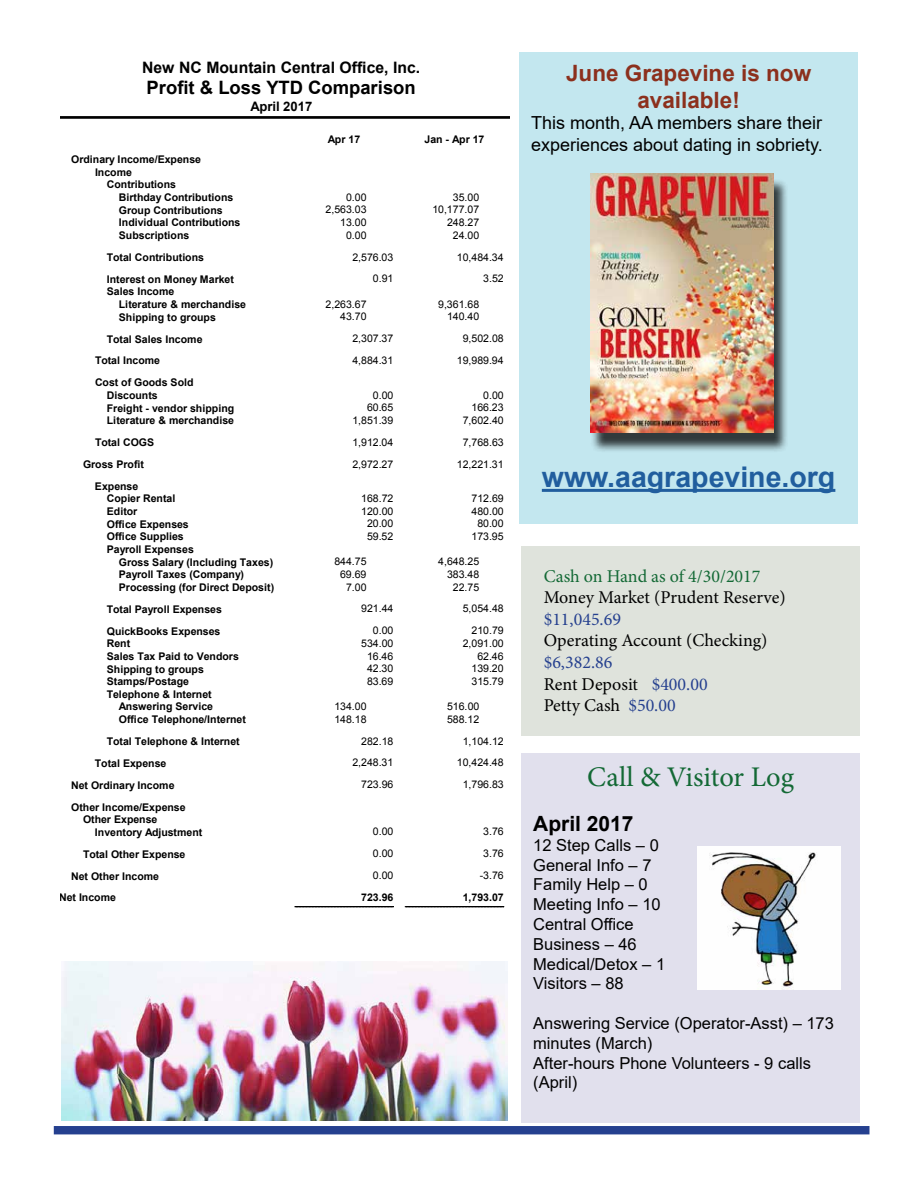
<style>
.page{position:relative;width:918px;height:1188px;background:#fff}
.page>*{position:absolute;margin:0;border:0;box-sizing:border-box;transform-origin:0 0}
.t1{font:700 28.5px "Arial";color:#215e9e}
.t2{font:28.5px "Minion Pro";color:#136935}
.t3{font:700 22.5px/27px "Arial";color:#8c301d;text-align:center}
.t4{font:700 21px "Arial";color:#000}
.t5{font:18.45px "Arial";color:#000}
.t6{font:18px/21.6px "Arial";color:#000}
.t7{font:18px "Minion Pro";color:#000}
.t8{font:18px/21.6px "Minion Pro";color:#25408f}
.t9{font:18px "Minion Pro";letter-spacing:-.005em;color:#136935}
.t10{font:16.5px/19.8px "Arial";color:#000}
.t11{font:15.75px "Arial";color:#000}
.t12{font:13.05px "Arial";color:#000}
.t13{font:10.5px/12.6px "Arial";color:#000}
.s1{color:#000}
</style>
<div class="page">
<hr style="left:61px;top:116px;width:448px;height:3px;background:#000">
<svg style="left:295px;top:906px;width:98px;height:1px"></svg>
<svg style="left:405px;top:906px;width:99px;height:1px"></svg>
<div style="left:521px;top:546px;width:339px;height:189px;background:#dfe3dc"></div>
<div style="left:54px;top:1126px;width:816px;height:8px;background:#25408f"></div>
<div style="left:521px;top:753px;width:339px;height:369px;background:#e1e0ed"></div>
<img style="left:698px;top:846px;width:143px;height:143px">
<img style="left:61px;top:962px;width:447px;height:158px">
<div style="left:519px;top:52px;width:339px;height:472px;background:#c3e7ef"></div>
<hr style="left:542px;top:489px;width:293px;height:3px;background:#215e9e">
<div style="left:590px;top:178px;width:198px;height:275px;background:#000;opacity:.75"></div>
<img style="left:591px;top:173px;width:182px;height:259px">
<h3 class="t11" style="left:142px;top:57px;width:280px">New NC Mountain Central Office, Inc.</h3>
<h3 class="t5" style="left:147px;top:75px;width:271px">Profit &amp; Loss YTD Comparison</h3>
<p class="t12" style="left:250px;top:97px;width:63px">April 2017</p>
<p class="t13" style="left:328px;top:133px;width:34px">Apr 17</p>
<p class="t13" style="left:425px;top:133px;width:61px">Jan - Apr 17</p>
<p class="t13" style="left:71px;top:154px;width:131px">Ordinary Income/Expense</p>
<p class="t13" style="left:95px;top:166px;width:39px">Income</p>
<p class="t13" style="left:107px;top:179px;width:71px">Contributions</p>
<p class="t13" style="left:119px;top:191px;width:116px">Birthday Contributions</p>
<p class="t13" style="left:346px;top:191px;width:22px">0.00</p>
<p class="t13" style="left:453px;top:191px;width:28px">35.00</p>
<p class="t13" style="left:119px;top:204px;width:105px">Group Contributions</p>
<p class="t13" style="left:326px;top:204px;width:43px">2,563.03</p>
<p class="t13" style="left:432px;top:204px;width:48px">10,177.07</p>
<p class="t13" style="left:119px;top:217px;width:123px">Individual Contributions</p>
<p class="t13" style="left:340px;top:216px;width:28px">13.00</p>
<p class="t13" style="left:447px;top:216px;width:34px">248.27</p>
<p class="t13" style="left:119px;top:229px;width:72px">Subscriptions</p>
<p class="t13" style="left:346px;top:229px;width:22px">0.00</p>
<p class="t13" style="left:453px;top:229px;width:28px">24.00</p>
<p class="t13" style="left:107px;top:251px;width:99px">Total Contributions</p>
<p class="t13" style="left:352px;top:251px;width:43px">2,576.03</p>
<p class="t13" style="left:457px;top:251px;width:48px">10,484.34</p>
<p class="t13" style="left:107px;top:273px;width:129px">Interest on Money Market</p>
<p class="t13" style="left:373px;top:272px;width:22px">0.91</p>
<p class="t13" style="left:483px;top:272px;width:22px">3.52</p>
<p class="t13" style="left:119px;top:286px;width:129px;text-indent:-12px">Sales Income<br>Literature &amp; merchandise</p>
<p class="t13" style="left:326px;top:298px;width:43px">2,263.67</p>
<p class="t13" style="left:438px;top:298px;width:43px">9,361.68</p>
<p class="t13" style="left:119px;top:311px;width:99px">Shipping to groups</p>
<p class="t13" style="left:340px;top:310px;width:28px">43.70</p>
<p class="t13" style="left:447px;top:310px;width:34px">140.40</p>
<p class="t13" style="left:107px;top:333px;width:97px">Total Sales Income</p>
<p class="t13" style="left:352px;top:332px;width:43px">2,307.37</p>
<p class="t13" style="left:463px;top:332px;width:43px">9,502.08</p>
<p class="t13" style="left:95px;top:355px;width:67px">Total Income</p>
<p class="t13" style="left:352px;top:354px;width:43px">4,884.31</p>
<p class="t13" style="left:457px;top:354px;width:48px">19,989.94</p>
<p class="t13" style="left:107px;top:377px;width:88px;text-indent:-12px">Cost of Goods Sold<br>Discounts</p>
<p class="t13" style="left:373px;top:389px;width:22px">0.00</p>
<p class="t13" style="left:483px;top:389px;width:22px">0.00</p>
<p class="t13" style="left:107px;top:402px;width:129px">Freight - vendor shipping</p>
<p class="t13" style="left:367px;top:401px;width:28px">60.65</p>
<p class="t13" style="left:472px;top:401px;width:34px">166.23</p>
<p class="t13" style="left:107px;top:415px;width:129px">Literature &amp; merchandise</p>
<p class="t13" style="left:352px;top:414px;width:43px">1,851.39</p>
<p class="t13" style="left:463px;top:414px;width:43px">7,602.40</p>
<p class="t13" style="left:95px;top:436px;width:61px">Total COGS</p>
<p class="t13" style="left:352px;top:436px;width:43px">1,912.04</p>
<p class="t13" style="left:463px;top:436px;width:43px">7,768.63</p>
<p class="t13" style="left:83px;top:458px;width:63px">Gross Profit</p>
<p class="t13" style="left:352px;top:458px;width:43px">2,972.27</p>
<p class="t13" style="left:457px;top:458px;width:48px">12,221.31</p>
<p class="t13" style="left:107px;top:480px;width:70px;text-indent:-12px">Expense<br>Copier Rental</p>
<p class="t13" style="left:361px;top:492px;width:34px">168.72</p>
<p class="t13" style="left:472px;top:492px;width:34px">712.69</p>
<p class="t13" style="left:107px;top:505px;width:32px">Editor</p>
<p class="t13" style="left:361px;top:505px;width:34px">120.00</p>
<p class="t13" style="left:472px;top:505px;width:34px">480.00</p>
<p class="t13" style="left:107px;top:518px;width:84px">Office Expenses</p>
<p class="t13" style="left:367px;top:518px;width:28px">20.00</p>
<p class="t13" style="left:477px;top:518px;width:28px">80.00</p>
<p class="t13" style="left:107px;top:531px;width:78px">Office Supplies</p>
<p class="t13" style="left:367px;top:530px;width:28px">59.52</p>
<p class="t13" style="left:472px;top:530px;width:34px">173.95</p>
<p class="t13" style="left:119px;top:543px;width:156px;text-indent:-12px">Payroll Expenses<br>Gross Salary (Including Taxes)</p>
<p class="t13" style="left:334px;top:555px;width:34px">844.75</p>
<p class="t13" style="left:438px;top:555px;width:43px">4,648.25</p>
<p class="t13" style="left:119px;top:569px;width:127px">Payroll Taxes (Company)</p>
<p class="t13" style="left:340px;top:568px;width:28px">69.69</p>
<p class="t13" style="left:447px;top:568px;width:34px">383.48</p>
<p class="t13" style="left:119px;top:581px;width:157px">Processing (for Direct Deposit)</p>
<p class="t13" style="left:346px;top:581px;width:22px">7.00</p>
<p class="t13" style="left:453px;top:581px;width:28px">22.75</p>
<p class="t13" style="left:107px;top:603px;width:117px">Total Payroll Expenses</p>
<p class="t13" style="left:361px;top:603px;width:34px">921.44</p>
<p class="t13" style="left:463px;top:603px;width:43px">5,054.48</p>
<p class="t13" style="left:107px;top:625px;width:115px">QuickBooks Expenses</p>
<p class="t13" style="left:373px;top:624px;width:22px">0.00</p>
<p class="t13" style="left:472px;top:624px;width:34px">210.79</p>
<p class="t13" style="left:107px;top:638px;width:25px">Rent</p>
<p class="t13" style="left:361px;top:637px;width:34px">534.00</p>
<p class="t13" style="left:463px;top:637px;width:43px">2,091.00</p>
<p class="t13" style="left:107px;top:650px;width:134px">Sales Tax Paid to Vendors</p>
<p class="t13" style="left:367px;top:650px;width:28px">16.46</p>
<p class="t13" style="left:477px;top:650px;width:28px">62.46</p>
<p class="t13" style="left:107px;top:663px;width:99px">Shipping to groups</p>
<p class="t13" style="left:367px;top:662px;width:28px">42.30</p>
<p class="t13" style="left:472px;top:662px;width:34px">139.20</p>
<p class="t13" style="left:107px;top:675px;width:84px">Stamps/Postage</p>
<p class="t13" style="left:367px;top:675px;width:28px">83.69</p>
<p class="t13" style="left:472px;top:675px;width:34px">315.79</p>
<p class="t13" style="left:107px;top:688px;width:108px;text-align:right">Telephone &amp; Internet<br>Answering Service</p>
<p class="t13" style="left:334px;top:700px;width:34px">134.00</p>
<p class="t13" style="left:447px;top:700px;width:34px">516.00</p>
<p class="t13" style="left:119px;top:713px;width:129px">Office Telephone/Internet</p>
<p class="t13" style="left:334px;top:713px;width:34px">148.18</p>
<p class="t13" style="left:447px;top:713px;width:34px">588.12</p>
<p class="t13" style="left:107px;top:735px;width:134px">Total Telephone &amp; Internet</p>
<p class="t13" style="left:361px;top:735px;width:34px">282.18</p>
<p class="t13" style="left:463px;top:735px;width:43px">1,104.12</p>
<p class="t13" style="left:95px;top:757px;width:73px">Total Expense</p>
<p class="t13" style="left:352px;top:757px;width:43px">2,248.31</p>
<p class="t13" style="left:457px;top:757px;width:48px">10,424.48</p>
<p class="t13" style="left:71px;top:779px;width:105px">Net Ordinary Income</p>
<p class="t13" style="left:361px;top:779px;width:34px">723.96</p>
<p class="t13" style="left:463px;top:779px;width:43px">1,796.83</p>
<p class="t13" style="left:83px;top:801px;width:104px;text-indent:-12px">Other Income/Expense<br>Other Expense</p>
<p class="t13" style="left:95px;top:826px;width:109px">Inventory Adjustment</p>
<p class="t13" style="left:373px;top:826px;width:22px">0.00</p>
<p class="t13" style="left:483px;top:826px;width:22px">3.76</p>
<p class="t13" style="left:83px;top:848px;width:104px">Total Other Expense</p>
<p class="t13" style="left:373px;top:848px;width:22px">0.00</p>
<p class="t13" style="left:483px;top:848px;width:22px">3.76</p>
<p class="t13" style="left:71px;top:870px;width:89px">Net Other Income</p>
<p class="t13" style="left:373px;top:869px;width:22px">0.00</p>
<p class="t13" style="left:480px;top:869px;width:25px">-3.76</p>
<p class="t13" style="left:59px;top:892px;width:58px">Net Income</p>
<p class="t13" style="left:361px;top:892px;width:34px">723.96</p>
<p class="t13" style="left:463px;top:892px;width:43px">1,793.07</p>
<h2 class="t3" style="left:566px;top:59px;width:247px">June Grapevine is now available!</h2>
<h3 class="t6" style="left:531px;top:112px;width:293px">This month, AA members share their experiences about dating in sobriety.</h3>
<h1 class="t1" style="left:542px;top:457px;width:295px">www.aagrapevine.org</h1>
<h3 class="t9" style="left:544px;top:564px;width:218px">Cash on Hand as of 4/30/2017</h3>
<h3 class="t7" style="left:544px;top:585px;width:243px">Money Market (Prudent Reserve)</h3>
<h3 class="t8" style="left:544px;top:608px;width:79px">$11,045.69</h3>
<h3 class="t7" style="left:544px;top:629px;width:225px">Operating Account (Checking)</h3>
<h3 class="t8" style="left:544px;top:652px;width:165px">$6,382.86<br><span class="s1">Rent Deposit</span> $400.00<br><span class="s1">Petty Cash</span> $50.00</h3>
<h1 class="t2" style="left:587px;top:758px;width:208px">Call &amp; Visitor Log</h1>
<h3 class="t4" style="left:533px;top:809px;width:102px">April 2017</h3>
<h3 class="t10" style="left:533px;top:835px;width:134px">12 Step Calls – 0<br>General Info – 7<br>Family Help – 0<br>Meeting Info – 10<br>Central Office<br>Business – 46<br>Medical/Detox – 1<br>Visitors – 88</h3>
<h3 class="t10" style="left:533px;top:1013px;width:302px">Answering Service (Operator-Asst) – 173 minutes (March)<br>After-hours Phone Volunteers - 9 calls (April)</h3>
<p class="t13" style="left:603px;top:1030px;width:36px">Page 1</p>
</div>
